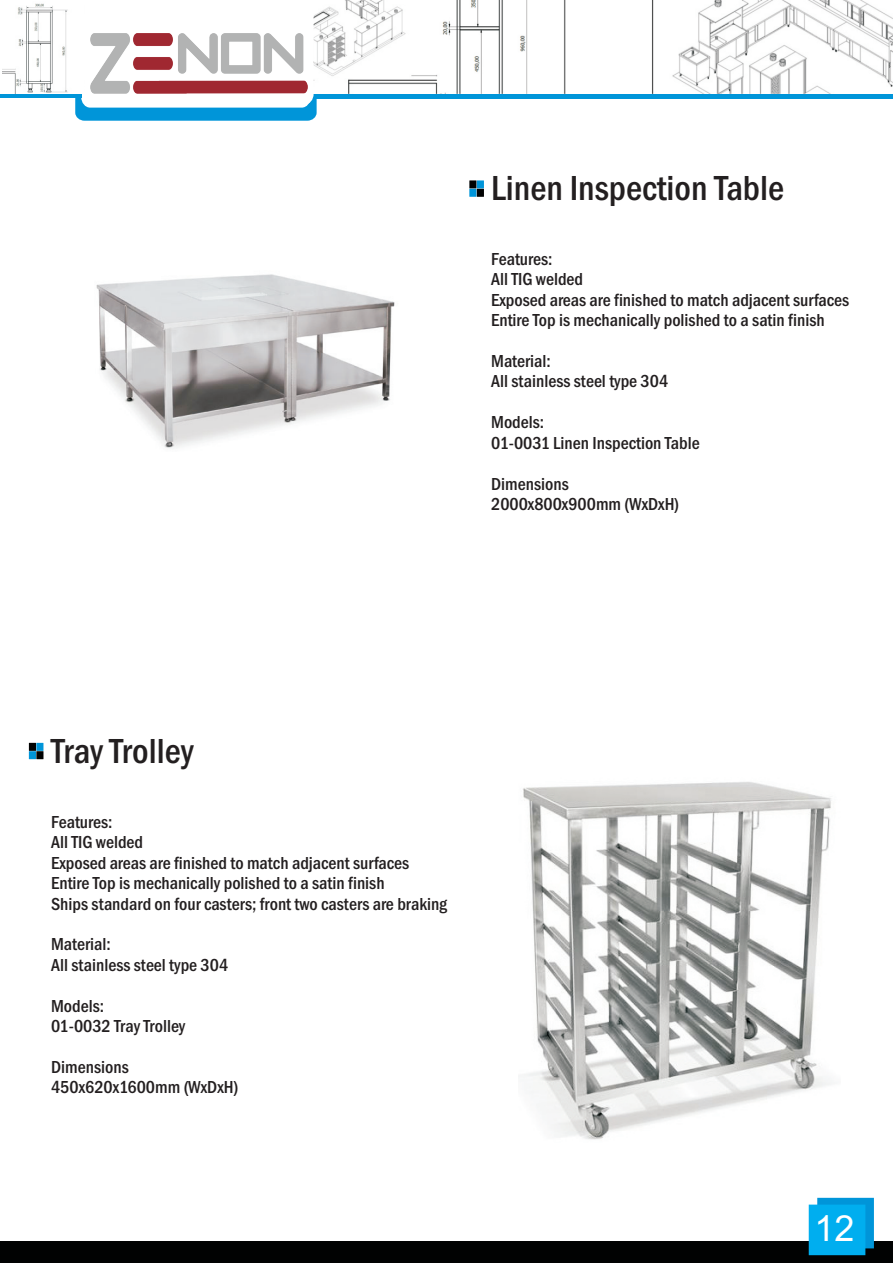
<style>
.page{position:relative;width:893px;height:1263px;background:#fff}
.page>*{position:absolute;margin:0;border:0;box-sizing:border-box;transform-origin:0 0}
.t1{font:500 condensed 36px "Franklin Gothic";color:#231f20}
.t2{font:36px "Arial";color:#fff}
.t3{font:500 condensed 18px/20.4px "Franklin Gothic";color:#231f20}
</style>
<div class="page">
<div style="left:0;top:1241px;width:893px;height:22px;background:#010202"></div>
<div style="left:311px;top:79px;width:582px;height:20px;background:#0095d9"></div>
<hr style="left:0;top:94px;width:81px;height:4px;background:#0095d9">
<img style="left:317px;top:1px;width:576px;height:93px">
<img style="left:2px;top:3px;width:66px;height:91px">
<div style="left:469px;top:180px;width:7px;height:8px;background:#010202"></div>
<div style="left:477px;top:180px;width:7px;height:8px;background:#0095d9"></div>
<div style="left:469px;top:189px;width:7px;height:8px;background:#0095d9"></div>
<div style="left:477px;top:189px;width:7px;height:8px;background:#010202"></div>
<div style="left:29px;top:743px;width:7px;height:8px;background:#010202"></div>
<div style="left:36px;top:743px;width:7px;height:8px;background:#0095d9"></div>
<div style="left:29px;top:751px;width:7px;height:8px;background:#0095d9"></div>
<div style="left:36px;top:751px;width:7px;height:8px;background:#010202"></div>
<div style="left:817px;top:1198px;width:57px;height:50px;background:#0095d9;border:4px solid #0095d9"></div>
<div style="left:809px;top:1204px;width:56px;height:51px;background:#00aeef"></div>
<img style="left:96px;top:274px;width:299px;height:175px">
<img style="left:523px;top:782px;width:309px;height:358px">
<svg style="left:75px;top:14px;width:242px;height:107px"></svg>
<img style="left:91px;top:34px;width:217px;height:60px">
<h1 class="t1" style="left:491px;top:175px;width:294px">Linen Inspection Table</h1>
<p class="t3" style="left:491px;top:250px;width:360px">Features:<br>All TIG welded<br>Exposed areas are finished to match adjacent surfaces Entire Top is mechanically polished to a satin finish</p>
<p class="t3" style="left:491px;top:352px;width:179px">Material:<br>All stainless steel type 304</p>
<p class="t3" style="left:491px;top:413px;width:210px">Models:<br>01-0031 Linen Inspection Table</p>
<p class="t3" style="left:491px;top:475px;width:189px">Dimensions<br>2000x800x900mm (WxDxH)</p>
<h1 class="t1" style="left:51px;top:737px;width:144px">Tray Trolley</h1>
<p class="t3" style="left:51px;top:813px;width:398px">Features:<br>All TIG welded<br>Exposed areas are finished to match adjacent surfaces Entire Top is mechanically polished to a satin finish<br>Ships standard on four casters; front two casters are braking</p>
<p class="t3" style="left:51px;top:935px;width:179px">Material:<br>All stainless steel type 304</p>
<p class="t3" style="left:51px;top:997px;width:136px">Models:<br>01-0032 Tray Trolley</p>
<p class="t3" style="left:51px;top:1058px;width:189px">Dimensions<br>450x620x1600mm (WxDxH)</p>
<h1 class="t2" style="left:814px;top:1215px;width:42px">12</h1>
</div>
